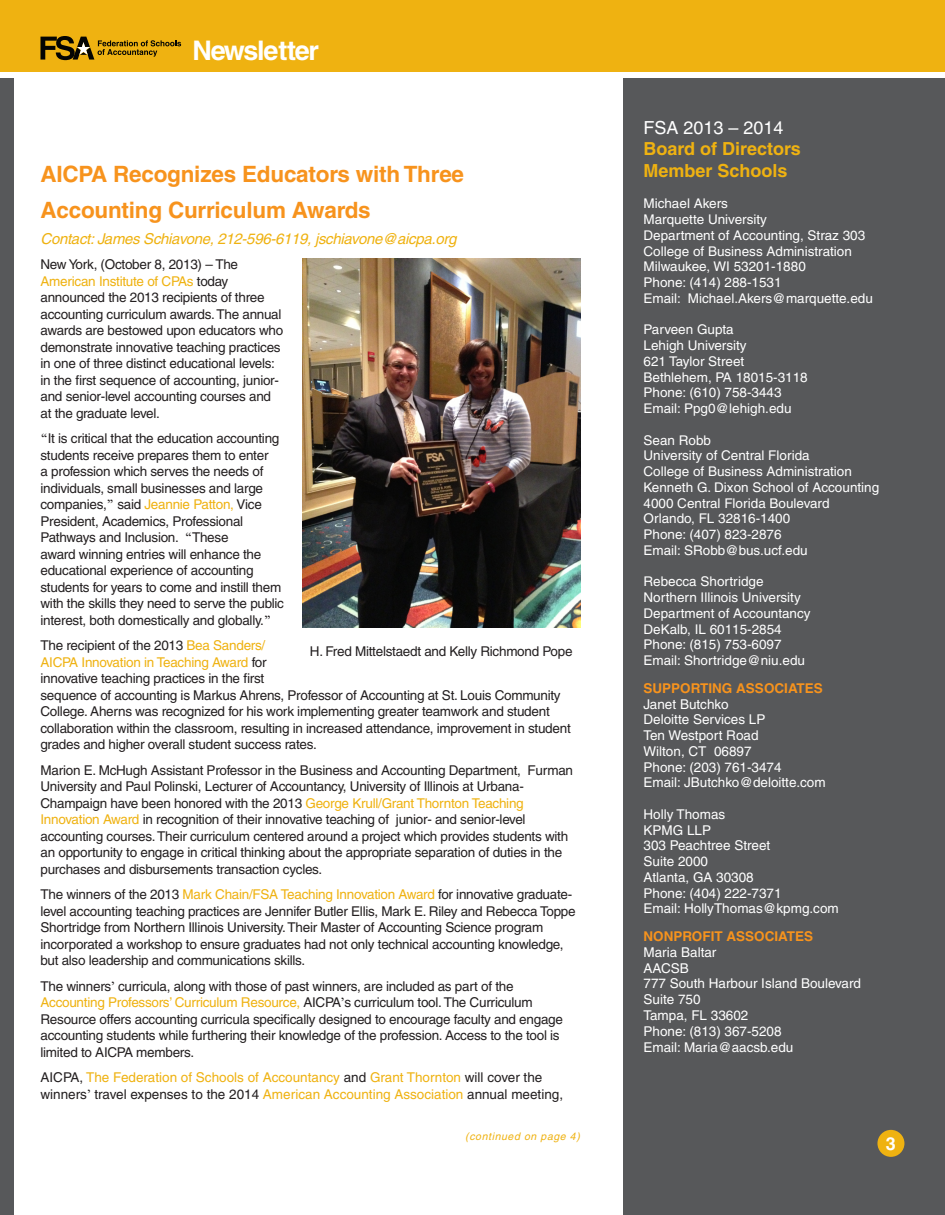
<style>
.page{position:relative;width:945px;height:1215px;background:#fff}
.page>*{position:absolute;margin:0;border:0;box-sizing:border-box;transform-origin:0 0}
.t1{font:700 27px "Helvetica";letter-spacing:-.05em;color:#fff}
.Multi-line_Heading_1{font:700 22.5px "Helvetica";letter-spacing:-.01em;color:#f7931d}
.BOD_Head{font:700 18px "Helvetica";color:#efb211}
.FSA_BOD_Dates{font:18px "Helvetica";color:#fff}
.FSA_Folio{font:700 18px "Helvetica";color:#fff}
.FSA-byline_body_text{font:italic 15px "Helvetica";letter-spacing:-.02em;color:#efb211}
.FSA_Body_Paragraph{font:13.5px/16.5px "Helvetica";letter-spacing:-.02em;color:#231f20}
.FSA_BOD___Officer_Bo{font:13.5px "Helvetica";color:#fff}
.FSA_Body_Paragraph-2{font:13.5px/16.5px "Helvetica";color:#efb211}
.FSA_BOD___Officer_Ti{font:700 13.5px "Helvetica";color:#f7931d}
.Photo_Caption{font:13.5px "Helvetica";letter-spacing:-.02em;color:#231f20}
.FSA_BOD___Officer_Bo-2{font:13.35px "Helvetica";color:#fff}
.FSA-Body_Continued_l{font:italic 10.5px "Helvetica";letter-spacing:.06em;color:#efb211}
.s1{color:#efb211}
.s2{font-family:"Sabon"}
.s3{color:#231f20}
.s4{font-family:"Sabon";color:#231f20}
</style>
<div class="page">
<div style="left:624px;top:78px;width:321px;height:1137px;background:#57585a"></div>
<div style="left:0;top:78px;width:14px;height:1137px;background:#57585a"></div>
<div style="left:0;top:0;width:945px;height:72px;background:#efb211"></div>
<div style="left:877px;top:1130px;width:27px;height:27px;background:#efb211;border-radius:50%"></div>
<svg style="left:40px;top:36px;width:141px;height:24px"></svg>
<img style="left:302px;top:258px;width:278px;height:370px">
<h1 class="t1" style="left:193px;top:34px;width:128px">Newsletter</h1>
<p class="Multi-line_Heading_1" style="left:40px;top:161px;width:425px">AICPA Recognizes Educators with Three</p>
<p class="Multi-line_Heading_1" style="left:40px;top:197px;width:332px">Accounting Curriculum Awards</p>
<p class="FSA-byline_body_text" style="left:40px;top:230px;width:417px">Contact: James Schiavone, 212-596-6119, jschiavone@aicpa.org</p>
<p class="FSA_Body_Paragraph" style="left:40px;top:256px;width:244px">New York, (October 8, 2013) – The <span class="s1">American Institute of CPAs</span> today announced the 2013 recipients of three accounting curriculum awards. The annual awards are bestowed upon educators who demonstrate innovative teaching practices in one of three distinct educational levels: in the first sequence of accounting, junior&shy;and senior-level accounting courses and at the graduate level.</p>
<p class="FSA_Body_Paragraph" style="left:40px;top:430px;width:245px"><span class="s2">“</span>It is critical that the education accounting students receive prepares them to enter<br>a profession which serves the needs of individuals, small businesses and large companies,<span class="s2">”</span> said <span class="s1">Jeannie Patton,</span> Vice President, Academics, Professional Pathways and Inclusion. <span class="s2">“</span>These<br>award winning entries will enhance the educational experience of accounting students for years to come and instill them with the skills they need to serve the public interest, both domestically and globally.<span class="s2">”</span></p>
<p class="FSA_Body_Paragraph" style="left:40px;top:637px;width:532px">The recipient of the 2013 <span class="s1">Bea Sanders/<br>AICPA Innovation in Teaching Award</span> for<br>innovative teaching practices in the first<br>sequence of accounting is Markus Ahrens, Professor of Accounting at St. Louis Community College. Aherns was recognized for his work implementing greater teamwork and student collaboration within the classroom, resulting in increased attendance, improvement in student grades and higher overall student success rates.</p>
<p class="FSA_Body_Paragraph" style="left:40px;top:762px;width:534px">Marion E. McHugh Assistant Professor in the Business and Accounting Department, Furman University and Paul Polinski, Lecturer of Accountancy, University of Illinois at Urbana-Champaign have been honored with the 2013 <span class="s1">George Krull/Grant Thornton Teaching Innovation Award</span> in recognition of their innovative teaching of junior- and senior-level accounting courses. Their curriculum centered around a project which provides students with an opportunity to engage in critical thinking about the appropriate separation of duties in the purchases and disbursements transaction cycles.</p>
<p class="FSA_Body_Paragraph" style="left:40px;top:886px;width:537px">The winners of the 2013 <span class="s1">Mark Chain/FSA Teaching Innovation Award</span> for innovative graduate&shy;level accounting teaching practices are Jennifer Butler Ellis, Mark E. Riley and Rebecca Toppe Shortridge from Northern Illinois University. Their Master of Accounting Science program incorporated a workshop to ensure graduates had not only technical accounting knowledge, but also leadership and communications skills.</p>
<p class="FSA_Body_Paragraph" style="left:40px;top:978px;width:524px">The winners<span class="s2">’</span> curricula, along with those of past winners, are included as part of the <span class="s1">Accounting Professors’ Curriculum Resource,</span> AICPA<span class="s2">’</span>s curriculum tool. The Curriculum Resource offers accounting curricula specifically designed to encourage faculty and engage accounting students while furthering their knowledge of the profession. Access to the tool is limited to AICPA members.</p>
<p class="FSA_Body_Paragraph-2" style="left:40px;top:1069px;width:524px"><span class="s3">AICPA,</span> The Federation of Schools of Accountancy <span class="s3">and</span> Grant Thornton <span class="s3">will cover the winners</span><span class="s4">’</span> <span class="s3">travel expenses to the 2014</span> American Accounting Association <span class="s3">annual meeting,</span></p>
<p class="Photo_Caption" style="left:310px;top:643px;width:264px">H. Fred Mittelstaedt and Kelly Richmond Pope</p>
<p class="FSA-Body_Continued_l" style="left:465px;top:1130px;width:116px">(continued on page 4)</p>
<p class="FSA_BOD_Dates" style="left:644px;top:117px;width:142px">FSA 2013 – 2014</p>
<p class="BOD_Head" style="left:644px;top:138px;width:159px">Board of Directors</p>
<p class="BOD_Head" style="left:644px;top:160px;width:145px">Member Schools</p>
<p class="FSA_BOD___Officer_Bo-2" style="left:644px;top:196px;width:86px">Michael Akers</p>
<p class="FSA_BOD___Officer_Bo-2" style="left:644px;top:212px;width:125px">Marquette University</p>
<p class="FSA_BOD___Officer_Bo-2" style="left:644px;top:227px;width:223px">Department of Accounting, Straz 303</p>
<p class="FSA_BOD___Officer_Bo-2" style="left:644px;top:243px;width:210px">College of Business Administration</p>
<p class="FSA_BOD___Officer_Bo-2" style="left:644px;top:259px;width:164px">Milwaukee, WI 53201-1880</p>
<p class="FSA_BOD___Officer_Bo-2" style="left:644px;top:275px;width:140px">Phone: (414) 288-1531</p>
<p class="FSA_BOD___Officer_Bo-2" style="left:644px;top:290px;width:231px">Email: Michael.Akers@marquette.edu</p>
<p class="FSA_BOD___Officer_Bo-2" style="left:644px;top:322px;width:92px">Parveen Gupta</p>
<p class="FSA_BOD___Officer_Bo-2" style="left:644px;top:338px;width:105px">Lehigh University</p>
<p class="FSA_BOD___Officer_Bo-2" style="left:644px;top:353px;width:102px">621 Taylor Street</p>
<p class="FSA_BOD___Officer_Bo-2" style="left:644px;top:369px;width:166px">Bethlehem, PA 18015-3118</p>
<p class="FSA_BOD___Officer_Bo-2" style="left:644px;top:385px;width:140px">Phone: (610) 758-3443</p>
<p class="FSA_BOD___Officer_Bo-2" style="left:644px;top:401px;width:150px">Email: Ppg0@lehigh.edu</p>
<p class="FSA_BOD___Officer_Bo-2" style="left:644px;top:432px;width:69px">Sean Robb</p>
<p class="FSA_BOD___Officer_Bo-2" style="left:644px;top:448px;width:168px">University of Central Florida</p>
<p class="FSA_BOD___Officer_Bo-2" style="left:644px;top:464px;width:210px">College of Business Administration</p>
<p class="FSA_BOD___Officer_Bo-2" style="left:644px;top:479px;width:237px">Kenneth G. Dixon School of Accounting</p>
<p class="FSA_BOD___Officer_Bo-2" style="left:644px;top:495px;width:188px">4000 Central Florida Boulevard</p>
<p class="FSA_BOD___Officer_Bo-2" style="left:644px;top:511px;width:148px">Orlando, FL 32816-1400</p>
<p class="FSA_BOD___Officer_Bo-2" style="left:644px;top:527px;width:140px">Phone: (407) 823-2876</p>
<p class="FSA_BOD___Officer_Bo-2" style="left:644px;top:542px;width:166px">Email: SRobb@bus.ucf.edu</p>
<p class="FSA_BOD___Officer_Bo-2" style="left:644px;top:574px;width:122px">Rebecca Shortridge</p>
<p class="FSA_BOD___Officer_Bo-2" style="left:644px;top:590px;width:159px">Northern Illinois University</p>
<p class="FSA_BOD___Officer_Bo-2" style="left:644px;top:605px;width:169px">Department of Accountancy</p>
<p class="FSA_BOD___Officer_Bo-2" style="left:644px;top:621px;width:140px">DeKalb, IL 60115-2854</p>
<p class="FSA_BOD___Officer_Bo-2" style="left:644px;top:637px;width:140px">Phone: (815) 753-6097</p>
<p class="FSA_BOD___Officer_Bo-2" style="left:644px;top:653px;width:163px">Email: Shortridge@niu.edu</p>
<p class="FSA_BOD___Officer_Ti" style="left:644px;top:680px;width:181px">SUPPORTING ASSOCIATES</p>
<p class="FSA_BOD___Officer_Bo" style="left:644px;top:696px;width:87px">Janet Butchko</p>
<p class="FSA_BOD___Officer_Bo" style="left:644px;top:712px;width:123px">Deloitte Services LP</p>
<p class="FSA_BOD___Officer_Bo" style="left:644px;top:728px;width:117px">Ten Westport Road</p>
<p class="FSA_BOD___Officer_Bo" style="left:644px;top:743px;width:110px">Wilton, CT 06897</p>
<p class="FSA_BOD___Officer_Bo" style="left:644px;top:759px;width:140px">Phone: (203) 761-3474</p>
<p class="FSA_BOD___Officer_Bo" style="left:644px;top:775px;width:184px">Email: JButchko@deloitte.com</p>
<p class="FSA_BOD___Officer_Bo" style="left:644px;top:806px;width:83px">Holly Thomas</p>
<p class="FSA_BOD___Officer_Bo" style="left:644px;top:822px;width:69px">KPMG LLP</p>
<p class="FSA_BOD___Officer_Bo" style="left:644px;top:838px;width:128px">303 Peachtree Street</p>
<p class="FSA_BOD___Officer_Bo" style="left:644px;top:854px;width:66px">Suite 2000</p>
<p class="FSA_BOD___Officer_Bo" style="left:644px;top:869px;width:112px">Atlanta, GA 30308</p>
<p class="FSA_BOD___Officer_Bo" style="left:644px;top:885px;width:140px">Phone: (404) 222-7371</p>
<p class="FSA_BOD___Officer_Bo" style="left:644px;top:901px;width:197px">Email: HollyThomas@kpmg.com</p>
<p class="FSA_BOD___Officer_Ti" style="left:644px;top:928px;width:171px">NONPROFIT ASSOCIATES</p>
<p class="FSA_BOD___Officer_Bo" style="left:644px;top:944px;width:74px">Maria Baltar</p>
<p class="FSA_BOD___Officer_Bo" style="left:644px;top:960px;width:47px">AACSB</p>
<p class="FSA_BOD___Officer_Bo" style="left:644px;top:976px;width:219px">777 South Harbour Island Boulevard</p>
<p class="FSA_BOD___Officer_Bo" style="left:644px;top:992px;width:59px">Suite 750</p>
<p class="FSA_BOD___Officer_Bo" style="left:644px;top:1007px;width:106px">Tampa, FL 33602</p>
<p class="FSA_BOD___Officer_Bo" style="left:644px;top:1023px;width:140px">Phone: (813) 367-5208</p>
<p class="FSA_BOD___Officer_Bo" style="left:644px;top:1040px;width:151px">Email: Maria@aacsb.edu</p>
<p class="FSA_Folio" style="left:886px;top:1133px;width:12px">3</p>
</div>
